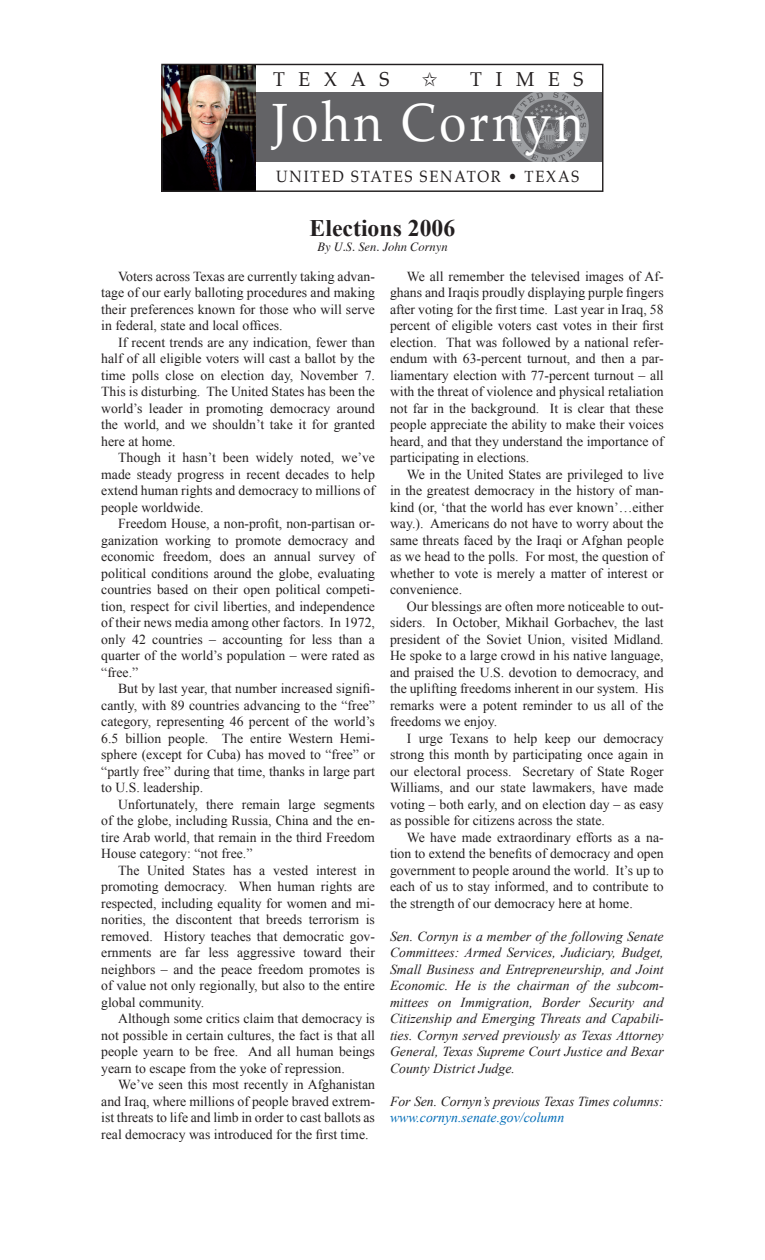
<style>
.page{position:relative;width:765px;height:1260px;background:#fff}
.page>*{position:absolute;margin:0;border:0;box-sizing:border-box;transform-origin:0 0}
.t1{font:52.75px "Palatino";letter-spacing:.07em;color:#fff;scale:.93 1}
.t2{font:700 23.75px "Times New Roman";color:#231f20}
.t3{font:19.75px "Palatino";letter-spacing:.71em;color:#231f20}
.t4{font:16px "Palatino";letter-spacing:.12em;color:#231f20;scale:.93 1}
.t5{font:13.75px/16.5px "Times New Roman";color:#231f20;text-align:justify}
.t6{font:italic 13.75px/16.5px "Times New Roman";color:#231f20;text-align:justify}
.t7{font:italic 12.5px "Times";color:#231f20}
.s1{color:#006cb7}
</style>
<div class="page">
<div style="left:254px;top:93px;width:348px;height:69px;background:#636366"></div>
<img style="left:163px;top:66px;width:92px;height:124px">
<div style="left:161px;top:64px;width:442px;height:128px;border:1px solid #231f20"></div>
<img style="left:510px;top:93px;width:78px;height:69px">
<p class="t3" style="left:273px;top:67px;width:118px">TEXAS</p>
<p class="t3" style="left:470px;top:67px;width:115px">TIMES</p>
<p class="t1" style="left:272px;top:89px;width:337px">John Cornyn</p>
<p class="t4" style="left:276px;top:166px;width:327px">UNITED STATES SENATOR • TEXAS</p>
<p class="t2" style="left:310px;top:214px;width:147px">Elections 2006</p>
<p class="t7" style="left:317px;top:236px;width:132px">By U.S. Sen. John Cornyn</p>
<p class="t5" style="left:101px;top:268px;width:275px;text-indent:17px">Voters across Texas are currently taking advan&shy;tage of our early balloting procedures and making their preferences known for those who will serve in federal, state and local offices.</p>
<p class="t5" style="left:101px;top:334px;width:275px;text-indent:17px">If recent trends are any indication, fewer than half of all eligible voters will cast a ballot by the time polls close on election day, November 7.<br>This is disturbing. The United States has been the world’s leader in promoting democracy around the world, and we shouldn’t take it for granted here at home.</p>
<p class="t5" style="left:101px;top:449px;width:275px;text-indent:17px">Though it hasn’t been widely noted, we’ve made steady progress in recent decades to help extend human rights and democracy to millions of people worldwide.</p>
<p class="t5" style="left:101px;top:515px;width:275px;text-indent:17px">Freedom House, a non-profit, non-partisan or&shy;ganization working to promote democracy and economic freedom, does an annual survey of political conditions around the globe, evaluating countries based on their open political competi&shy;tion, respect for civil liberties, and independence of their news media among other factors. In 1972, only 42 countries – accounting for less than a quarter of the world’s population – were rated as “free.”</p>
<p class="t5" style="left:101px;top:680px;width:275px;text-indent:17px">But by last year, that number increased signifi&shy;cantly, with 89 countries advancing to the “free” category, representing 46 percent of the world’s 6.5 billion people. The entire Western Hemi&shy;sphere (except for Cuba) has moved to “free” or “partly free” during that time, thanks in large part to U.S. leadership.</p>
<p class="t5" style="left:101px;top:796px;width:275px;text-indent:17px">Unfortunately, there remain large segments of the globe, including Russia, China and the en&shy;tire Arab world, that remain in the third Freedom House category: “not free.”</p>
<p class="t5" style="left:101px;top:862px;width:275px;text-indent:17px">The United States has a vested interest in promoting democracy. When human rights are respected, including equality for women and mi&shy;norities, the discontent that breeds terrorism is removed. History teaches that democratic gov&shy;ernments are far less aggressive toward their neighbors – and the peace freedom promotes is of value not only regionally, but also to the entire global community.</p>
<p class="t5" style="left:101px;top:1010px;width:275px;text-indent:17px">Although some critics claim that democracy is not possible in certain cultures, the fact is that all people yearn to be free. And all human beings yearn to escape from the yoke of repression.</p>
<p class="t5" style="left:101px;top:1076px;width:275px;text-indent:17px">We’ve seen this most recently in Afghanistan and Iraq, where millions of people braved extrem&shy;ist threats to life and limb in order to cast ballots as real democracy was introduced for the first time.</p>
<p class="t5" style="left:390px;top:268px;width:275px;text-indent:17px">We all remember the televised images of Af&shy;ghans and Iraqis proudly displaying purple fingers after voting for the first time. Last year in Iraq, 58 percent of eligible voters cast votes in their first election. That was followed by a national refer&shy;endum with 63-percent turnout, and then a par&shy;liamentary election with 77-percent turnout – all with the threat of violence and physical retaliation not far in the background. It is clear that these people appreciate the ability to make their voices heard, and that they understand the importance of participating in elections.</p>
<p class="t5" style="left:390px;top:466px;width:275px;text-indent:17px">We in the United States are privileged to live in the greatest democracy in the history of man&shy;kind (or, ‘that the world has ever known’…either way.). Americans do not have to worry about the same threats faced by the Iraqi or Afghan people as we head to the polls. For most, the question of whether to vote is merely a matter of interest or convenience.</p>
<p class="t5" style="left:390px;top:598px;width:275px;text-indent:17px">Our blessings are often more noticeable to out&shy;siders. In October, Mikhail Gorbachev, the last president of the Soviet Union, visited Midland.<br>He spoke to a large crowd in his native language, and praised the U.S. devotion to democracy, and the uplifting freedoms inherent in our system. His remarks were a potent reminder to us all of the freedoms we enjoy.</p>
<p class="t5" style="left:390px;top:730px;width:275px;text-indent:17px">I urge Texans to help keep our democracy strong this month by participating once again in our electoral process. Secretary of State Roger Williams, and our state lawmakers, have made voting – both early, and on election day – as easy as possible for citizens across the state.</p>
<p class="t5" style="left:390px;top:829px;width:275px;text-indent:17px">We have made extraordinary efforts as a na&shy;tion to extend the benefits of democracy and open government to people around the world. It’s up to each of us to stay informed, and to contribute to the strength of our democracy here at home.</p>
<p class="t6" style="left:390px;top:928px;width:275px">Sen. Cornyn is a member of the following Senate Committees: Armed Services, Judiciary, Budget, Small Business and Entrepreneurship, and Joint Economic. He is the chairman of the subcom&shy;mittees on Immigration, Border Security and Citizenship and Emerging Threats and Capabili&shy;ties. Cornyn served previously as Texas Attorney General, Texas Supreme Court Justice and Bexar County District Judge.</p>
<p class="t6" style="left:390px;top:1093px;width:275px">For Sen. Cornyn’s previous Texas Times columns: <span class="s1">www.cornyn.senate.gov/column</span></p>
</div>
